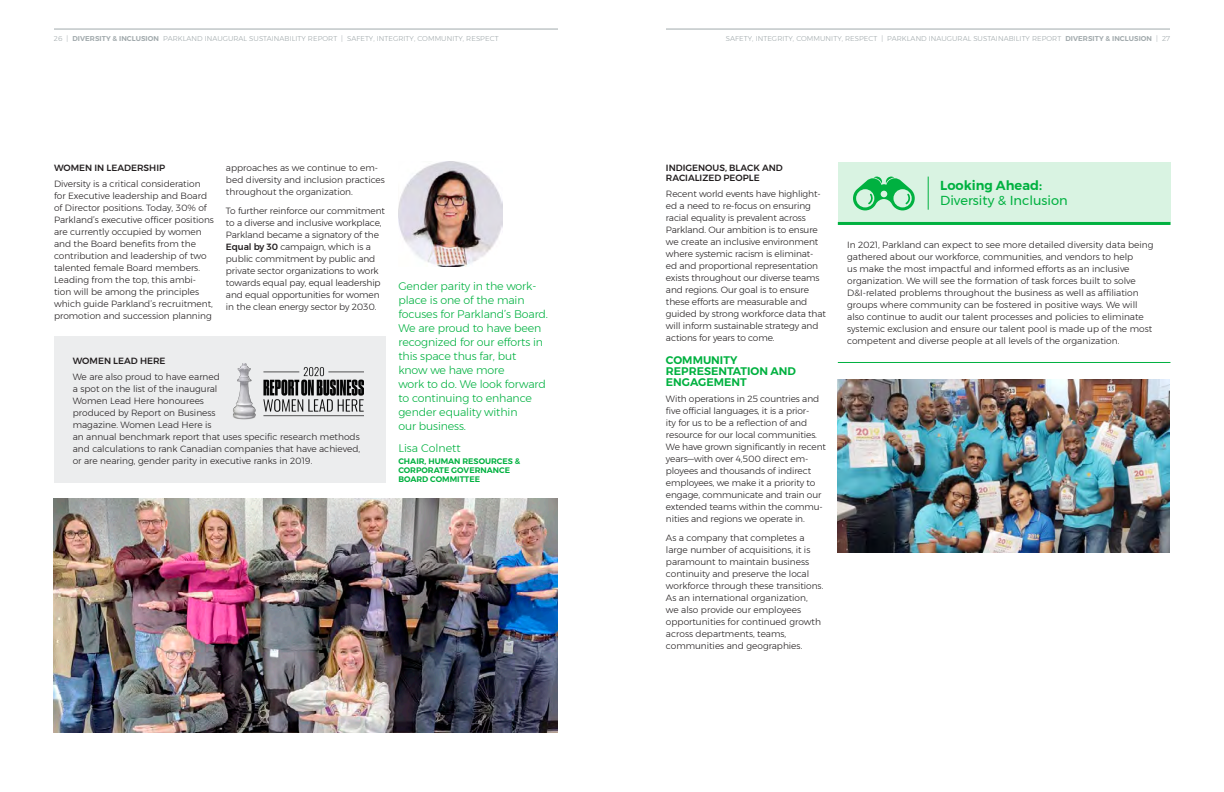
<style>
.page{position:relative;width:1224px;height:792px;background:#fff}
.page>*{position:absolute;margin:0;border:0;box-sizing:border-box;transform-origin:0 0}
.t1{font:13px/15px "Montserrat";color:#00b140}
.t2{font:300 11px/14px "Montserrat";letter-spacing:-.01em;color:#00b140}
.t3{font:600 11px/11px "Montserrat";color:#00b140}
.t4{font:300 9px/12px "Montserrat";color:#231f20}
.t5{font:500 9px/10px "Montserrat";color:#231f20}
.t6{font:600 8px/9px "Montserrat";color:#00b140}
.t7{font:300 7px "Montserrat";letter-spacing:.01em;color:#a2aaad}
.s1{font-weight:600}
.s2{font-weight:500}
</style>
<div class="page">
<hr style="left:54px;top:29px;width:504px;height:1px;background:#a2aaad">
<hr style="left:666px;top:29px;width:504px;height:1px;background:#a2aaad">
<div style="left:54px;top:336px;width:332px;height:146px;background:#ecedee"></div>
<img style="left:398px;top:162px;width:105px;height:104px">
<img style="left:233px;top:364px;width:130px;height:55px">
<img style="left:54px;top:498px;width:504px;height:235px">
<div style="left:838px;top:162px;width:332px;height:63px;background:#d9f3e2"></div>
<hr style="left:928px;top:177px;width:1px;height:33px;background:#00b140">
<svg style="left:853px;top:177px;width:62px;height:33px"></svg>
<hr style="left:838px;top:222px;width:332px;height:3px;background:#00b140">
<hr style="left:838px;top:362px;width:332px;height:1px;background:#00b140">
<img style="left:837px;top:379px;width:333px;height:174px">
<p class="t7" style="left:54px;top:33px;width:446px">26 | <span class="s1">DIVERSITY &amp; INCLUSION</span> PARKLAND INAUGURAL SUSTAINABILITY REPORT | SAFETY, INTEGRITY, COMMUNITY, RESPECT</p>
<p class="t7" style="left:726px;top:33px;width:446px">SAFETY, INTEGRITY, COMMUNITY, RESPECT | PARKLAND INAUGURAL SUSTAINABILITY REPORT <span class="s1">DIVERSITY &amp; INCLUSION</span> | 27</p>
<h4 class="t5" style="left:54px;top:162px;width:113px">WOMEN IN LEADERSHIP</h4>
<p class="t4" style="left:54px;top:178px;width:161px">Diversity is a critical consideration for Executive leadership and Board of Director positions. Today, 30% of Parkland’s executive officer positions are currently occupied by women and the Board benefits from the contribution and leadership of two talented female Board members.<br>Leading from the top, this ambi&shy;tion will be among the principles which guide Parkland’s recruitment, promotion and succession planning</p>
<p class="t4" style="left:226px;top:161px;width:160px">approaches as we continue to em&shy;bed diversity and inclusion practices throughout the organization.</p>
<p class="t4" style="left:226px;top:205px;width:161px">To further reinforce our commitment to a diverse and inclusive workplace, Parkland became a signatory of the <span class="s2">Equal by 30</span> campaign, which is a public commitment by public and private sector organizations to work towards equal pay, equal leadership and equal opportunities for women in the clean energy sector by 2030.</p>
<h4 class="t5" style="left:73px;top:356px;width:94px">WOMEN LEAD HERE</h4>
<p class="t4" style="left:73px;top:371px;width:289px">We are also proud to have earned<br>a spot on the list of the inaugural<br>Women Lead Here honourees<br>produced by Report on Business<br>magazine. Women Lead Here is<br>an annual benchmark report that uses specific research methods and calculations to rank Canadian companies that have achieved, or are nearing, gender parity in executive ranks in 2019.</p>
<p class="t2" style="left:398px;top:279px;width:151px">Gender parity in the work&shy;place is one of the main focuses for Parkland’s Board.<br>We are proud to have been recognized for our efforts in this space thus far, but know we have more<br>work to do. We look forward to continuing to enhance gender equality within<br>our business.</p>
<p class="t2" style="left:398px;top:441px;width:64px">Lisa Colnett</p>
<p class="t6" style="left:398px;top:457px;width:123px">CHAIR, HUMAN RESOURCES &amp;<br>CORPORATE GOVERNANCE<br>BOARD COMMITTEE</p>
<h4 class="t5" style="left:666px;top:162px;width:118px">INDIGENOUS, BLACK AND<br>RACIALIZED PEOPLE</h4>
<p class="t4" style="left:666px;top:200px;width:154px">ed a need to re-focus on ensuring racial equality is prevalent across Parkland. Our ambition is to ensure we create an inclusive environment</p>
<p class="t4" style="left:666px;top:260px;width:161px">ed and proportional representation exists throughout our diverse teams and regions. Our goal is to ensure these efforts are measurable and guided by strong workforce data that will inform sustainable strategy and actions for years to come.</p>
<h3 class="t3" style="left:666px;top:354px;width:132px">COMMUNITY<br>REPRESENTATION AND<br>ENGAGEMENT</h3>
<p class="t4" style="left:666px;top:393px;width:155px">With operations in 25 countries and</p>
<p class="t4" style="left:666px;top:417px;width:161px">ity for us to be a reflection of and resource for our local communities.<br>We have grown significantly in recent</p>
<p class="t4" style="left:666px;top:465px;width:157px">ployees and thousands of indirect employees, we make it a priority to engage, communicate and train our</p>
<p class="t4" style="left:666px;top:513px;width:140px">nities and regions we operate in.</p>
<p class="t4" style="left:666px;top:532px;width:159px">As a company that completes a large number of acquisitions, it is paramount to maintain business continuity and preserve the local workforce through these transitions.<br>As an international organization,<br>we also provide our employees opportunities for continued growth across departments, teams, communities and geographies.</p>
<p class="t4" style="left:666px;top:188px;width:156px">Recent world events have highlight-</p>
<p class="t4" style="left:666px;top:248px;width:149px">where systemic racism is eliminat-</p>
<p class="t4" style="left:666px;top:405px;width:145px">five official languages, it is a prior-</p>
<p class="t4" style="left:666px;top:453px;width:144px">years—with over 4,500 direct em-</p>
<p class="t4" style="left:666px;top:501px;width:158px">extended teams within the commu-</p>
<h4 class="t1" style="left:940px;top:178px;width:129px"><span class="s1">Looking Ahead:<br></span>Diversity &amp; Inclusion</h4>
<p class="t4" style="left:847px;top:239px;width:308px">In 2021, Parkland can expect to see more detailed diversity data being gathered about our workforce, communities, and vendors to help<br>us make the most impactful and informed efforts as an inclusive organization. We will see the formation of task forces built to solve D&amp;I-related problems throughout the business as well as affiliation groups where community can be fostered in positive ways. We will also continue to audit our talent processes and policies to eliminate systemic exclusion and ensure our talent pool is made up of the most competent and diverse people at all levels of the organization.</p>
</div>
